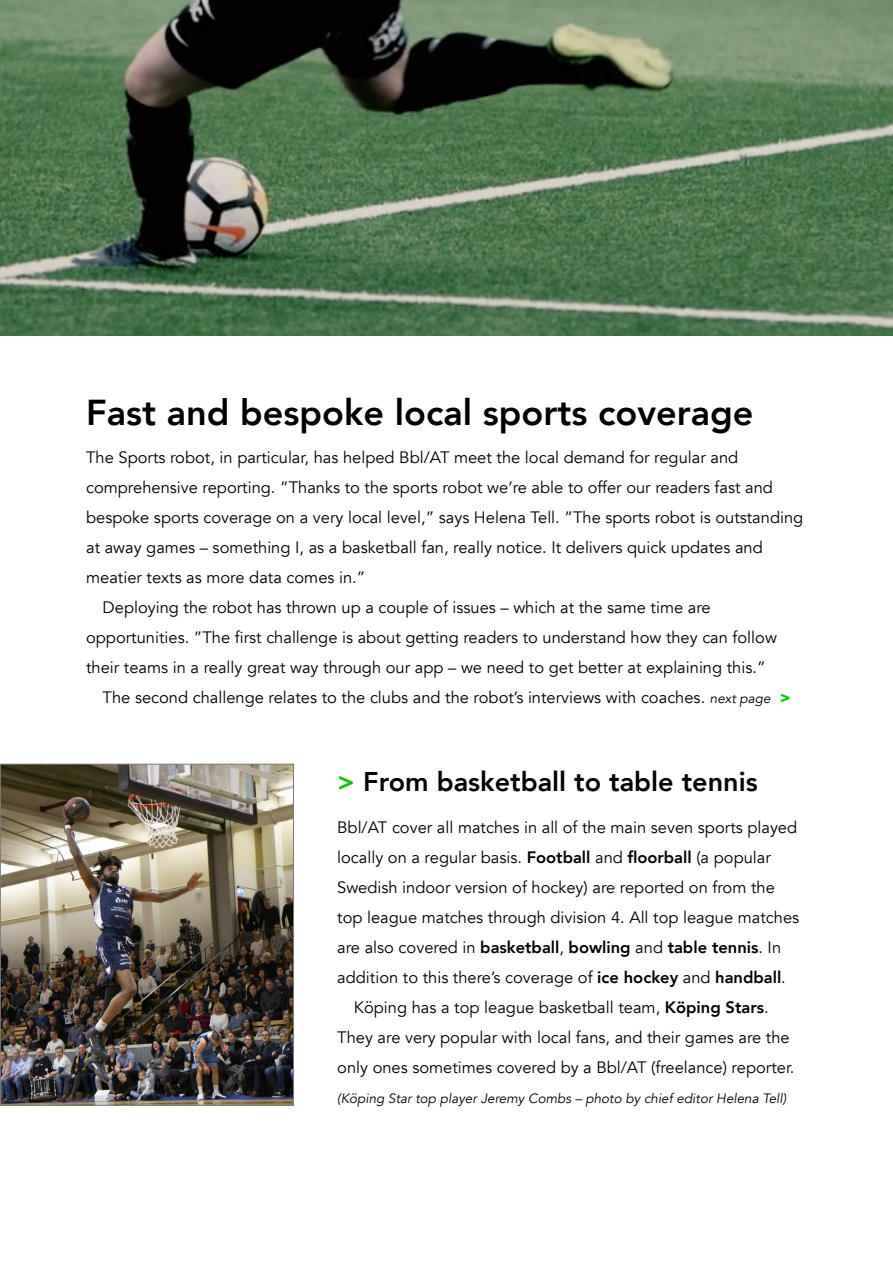
<style>
.page{position:relative;width:893px;height:1263px;background:#fff}
.page>*{position:absolute;margin:0;border:0;box-sizing:border-box;transform-origin:0 0}
.t1{font:800 36px "Avenir";color:#000}
.t2{font:800 27px "Avenir";color:#000}
.t3{font:16.5px "Avenir";color:#000}
.t4{font:800 16.5px "Avenir";color:#000}
.t5{font:italic 13.5px "Avenir";color:#000}
.s1{font-style:italic;font-size:13.5px}
.s2{font-weight:900;color:#00c800}
.s3{color:#00c800}
.s4{font-weight:800}
.s5{font-weight:400}
</style>
<div class="page">
<img style="left:0;top:0;width:893px;height:336px">
<img style="left:2px;top:766px;width:290px;height:338px">
<div style="left:0;top:764px;width:294px;height:342px;border:1px solid #7c7b7b"></div>
<h1 class="t1" style="left:86px;top:385px;width:669px">Fast and bespoke local sports coverage</h1>
<p class="t3" style="left:86px;top:448px;width:654px">The Sports robot, in particular, has helped Bbl/AT meet the local demand for regular and</p>
<p class="t3" style="left:86px;top:478px;width:688px">comprehensive reporting. ”Thanks to the sports robot we’re able to offer our readers fast and</p>
<p class="t3" style="left:86px;top:508px;width:719px">bespoke sports coverage on a very local level,” says Helena Tell. ”The sports robot is outstanding</p>
<p class="t3" style="left:86px;top:538px;width:678px">at away games – something I, as a basketball fan, really notice. It delivers quick updates and</p>
<p class="t3" style="left:86px;top:568px;width:281px">meatier texts as more data comes in.”</p>
<p class="t3" style="left:103px;top:598px;width:610px">Deploying the robot has thrown up a couple of issues – which at the same time are</p>
<p class="t3" style="left:86px;top:628px;width:692px">opportunities. ”The first challenge is about getting readers to understand how they can follow</p>
<p class="t3" style="left:86px;top:658px;width:681px">their teams in a really great way through our app – we need to get better at explaining this.”</p>
<p class="t3" style="left:103px;top:688px;width:690px">The second challenge relates to the clubs and the robot’s interviews with coaches. <span class="s1">next page</span> <span class="s2">&gt;</span></p>
<h2 class="t2" style="left:337px;top:760px;width:422px"><span class="s3">&gt;</span> From basketball to table tennis</h2>
<p class="t3" style="left:337px;top:817px;width:461px">Bbl/AT cover all matches in all of the main seven sports played</p>
<p class="t3" style="left:337px;top:847px;width:435px">locally on a regular basis. <span class="s4">Football</span> and <span class="s4">floorball</span> (a popular</p>
<p class="t3" style="left:337px;top:877px;width:439px">Swedish indoor version of hockey) are reported on from the</p>
<p class="t3" style="left:337px;top:907px;width:464px">top league matches through division 4. All top league matches</p>
<p class="t4" style="left:337px;top:934px;width:445px"><span class="s5">are also covered in</span> basketball<span class="s5">,</span> bowling <span class="s5">and</span> table tennis<span class="s5">. In</span></p>
<p class="t3" style="left:337px;top:967px;width:450px">addition to this there’s coverage of <span class="s4">ice hockey</span> and <span class="s4">handball</span>.</p>
<p class="t3" style="left:354px;top:997px;width:416px">Köping has a top league basketball team, <span class="s4">Köping Stars</span>.</p>
<p class="t3" style="left:337px;top:1027px;width:454px">They are very popular with local fans, and their games are the</p>
<p class="t3" style="left:337px;top:1057px;width:459px">only ones sometimes covered by a Bbl/AT (freelance) reporter.</p>
<p class="t5" style="left:337px;top:1090px;width:451px">(Köping Star top player Jeremy Combs – photo by chief editor Helena Tell)</p>
</div>
